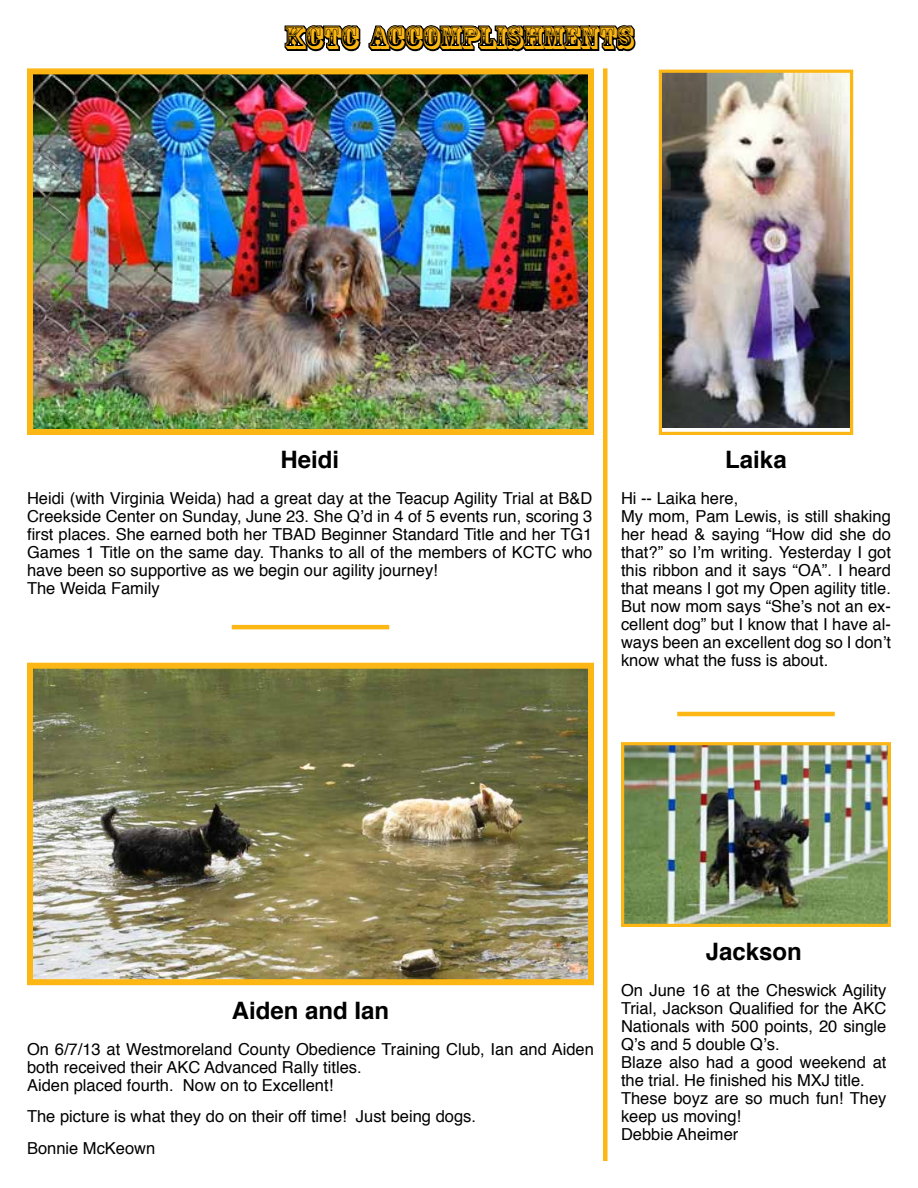
<style>
.page{position:relative;width:918px;height:1188px;background:#fff}
.page>*{position:absolute;margin:0;border:0;box-sizing:border-box;transform-origin:0 0}
.t1{font:30px "Rosewood Std";color:#fdb714;scale:1.05 1}
.t2{font:700 24px "Helvetica";color:#000}
.t3{font:16.5px/18px "Helvetica";color:#000}
</style>
<div class="page">
<img style="left:34px;top:75px;width:553px;height:353px">
<div style="left:27px;top:68px;width:567px;height:367px;border:6px solid #fdb714"></div>
<img style="left:663px;top:74px;width:186px;height:353px">
<div style="left:659px;top:70px;width:194px;height:365px;border:3px solid #fdb714"></div>
<hr style="left:232px;top:625px;width:157px;height:4px;background:#fdb714">
<div style="left:603px;top:68px;width:5px;height:1093px;background:#fdb714"></div>
<svg style="left:283px;top:25px;width:353px;height:56px"></svg>
<img style="left:34px;top:670px;width:553px;height:308px">
<div style="left:27px;top:663px;width:567px;height:322px;border:6px solid #fdb714"></div>
<img style="left:625px;top:746px;width:262px;height:177px">
<div style="left:621px;top:742px;width:270px;height:185px;border:3px solid #fdb714"></div>
<hr style="left:677px;top:712px;width:158px;height:4px;background:#fdb714">
<h1 class="t1" style="left:285px;top:20px;width:333px">KCTC ACCOMPLISHMENTS</h1>
<h2 class="t2" style="left:280px;top:440px;width:60px">Heidi</h2>
<p class="t3" style="left:27px;top:490px;width:567px">Heidi (with Virginia Weida) had a great day at the Teacup Agility Trial at B&amp;D Creekside Center on Sunday, June 23. She Q’d in 4 of 5 events run, scoring 3 first places. She earned both her TBAD Beginner Standard Title and her TG1<br>Games 1 Title on the same day. Thanks to all of the members of KCTC who have been so supportive as we begin our agility journey!<br>The Weida Family</p>
<h2 class="t2" style="left:725px;top:440px;width:63px">Laika</h2>
<p class="t3" style="left:621px;top:490px;width:272px">Hi -- Laika here,<br>My mom, Pam Lewis, is still shaking her head &amp; saying “How did she do that?” so I’m writing. Yesterday I got this ribbon and it says “OA”. I heard that means I got my Open agility title.<br>But now mom says “She’s not an ex&shy;cellent dog” but I know that I have al&shy;ways been an excellent dog so I don’t know what the fuss is about.</p>
<h2 class="t2" style="left:232px;top:991px;width:159px">Aiden and Ian</h2>
<p class="t3" style="left:27px;top:1041px;width:568px">On 6/7/13 at Westmoreland County Obedience Training Club, Ian and Aiden both received their AKC Advanced Rally titles.<br>Aiden placed fourth. Now on to Excellent!</p>
<p class="t3" style="left:27px;top:1101px;width:451px;line-height:31.5px">The picture is what they do on their off time! Just being dogs.<br>Bonnie McKeown</p>
<h2 class="t2" style="left:706px;top:932px;width:98px">Jackson</h2>
<p class="t3" style="left:621px;top:982px;width:267px">On June 16 at the Cheswick Agility<br>Trial, Jackson Qualified for the AKC<br>Nationals with 500 points, 20 single<br>Q’s and 5 double Q’s.<br>Blaze also had a good weekend at the trial. He finished his MXJ title.<br>These boyz are so much fun! They keep us moving!<br>Debbie Aheimer</p>
</div>
